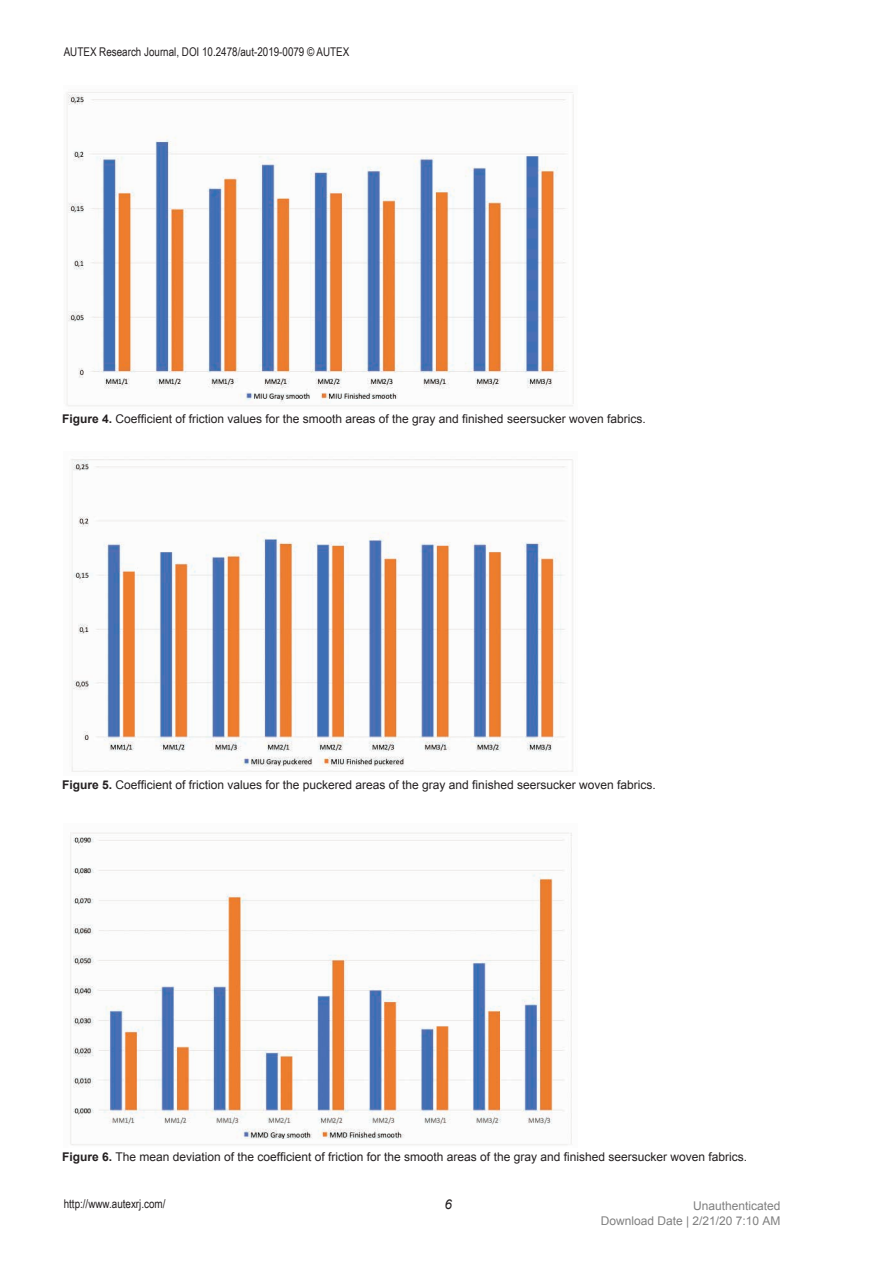
<style>
.page{position:relative;width:893px;height:1263px;background:#fff}
.page>*{position:absolute;margin:0;border:0;box-sizing:border-box;transform-origin:0 0}
.t1{font:italic 13.5px "Arial";color:#231f20}
.t2{font:12px "Arial";color:#231f20}
.t3{font:12px "Arial Narrow";color:#231f20}
.t4{font:12px/15px "Arial";color:#808080;text-align:right}
.s1{font-weight:700}
</style>
<div class="page">
<img style="left:66px;top:92px;width:508px;height:314px">
<img style="left:71px;top:459px;width:502px;height:313px">
<img style="left:70px;top:832px;width:502px;height:313px">
<p class="t3" style="left:64px;top:43px;width:287px">AUTEX Research Journal, DOI 10.2478/aut-2019-0079 © AUTEX</p>
<p class="t2" style="left:62px;top:410px;width:585px"><span class="s1">Figure 4.</span> Coefficient of friction values for the smooth areas of the gray and finished seersucker woven fabrics.</p>
<p class="t2" style="left:62px;top:776px;width:595px"><span class="s1">Figure 5.</span> Coefficient of friction values for the puckered areas of the gray and finished seersucker woven fabrics.</p>
<p class="t2" style="left:62px;top:1149px;width:686px"><span class="s1">Figure 6.</span> The mean deviation of the coefficient of friction for the smooth areas of the gray and finished seersucker woven fabrics.</p>
<p class="t3" style="left:64px;top:1195px;width:103px">http://www.autexrj.com/</p>
<p class="t1" style="left:445px;top:1196px;width:9px">6</p>
<p class="t4" style="left:601px;top:1200px;width:181px">Unauthenticated<br>Download Date | 2/21/20 7:10 AM</p>
</div>
